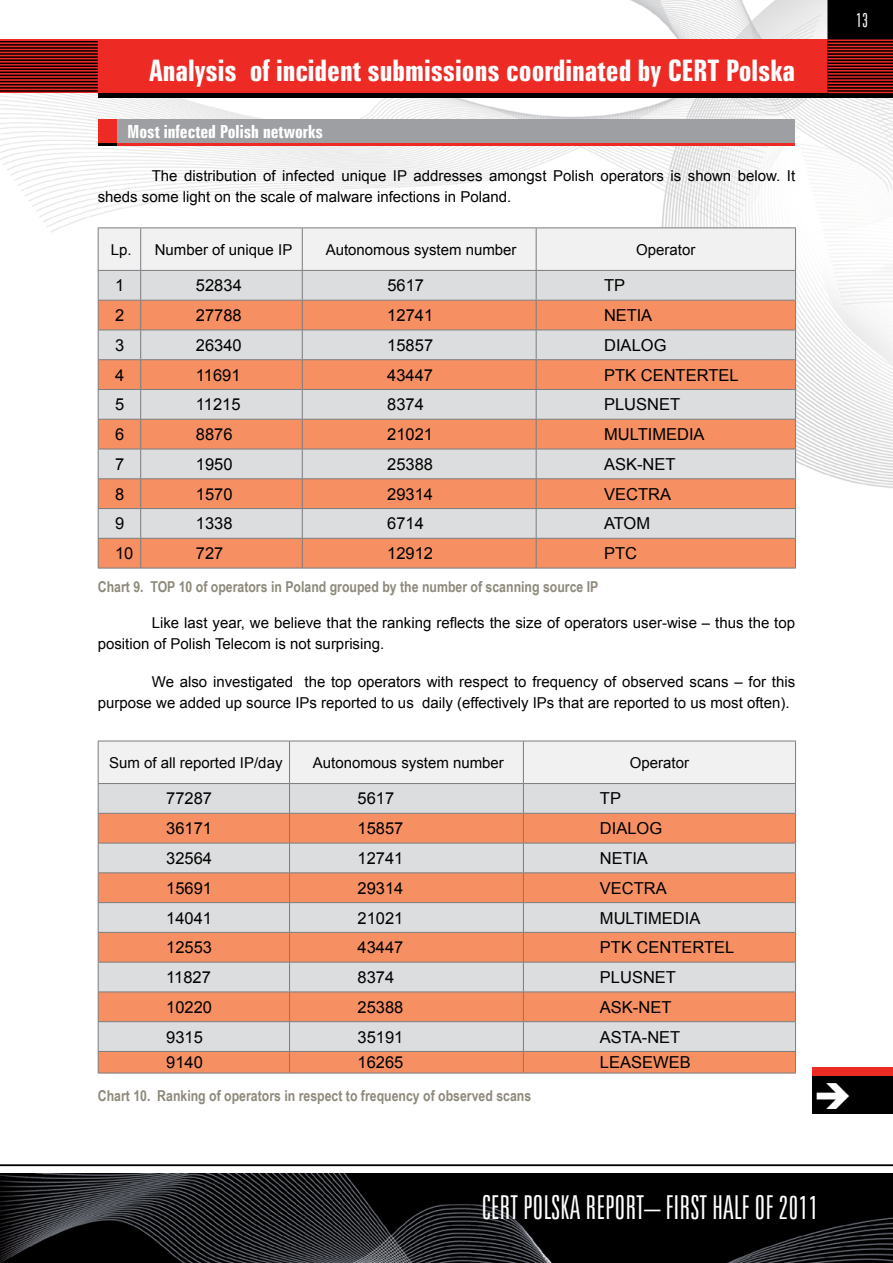
<style>
.page{position:relative;width:893px;height:1263px;background:#fff}
.page>*{position:absolute;margin:0;border:0;box-sizing:border-box;transform-origin:0 0}
.t1{font:30px "Zurich Lt X Cn PL";color:#fff}
.t2{font:27px "Zurich Bd X Cn PL";color:#fff}
.t3{font:18px "Zurich Lt X Cn PL";color:#fff}
.t4{font:16.5px "Arial";color:#000}
.t5{font:16.5px "Zurich Bd X Cn PL";color:#fff}
.t6{font:15px/21px "Arial";color:#000}
.t7{font:700 15px "Arial Narrow";color:#8d897b}
</style>
<div class="page">
<img style="left:0;top:1173px;width:893px;height:90px">
<img style="left:0;top:0;width:893px;height:502px">
<div style="left:0;top:39px;width:829px;height:54px;background:#ee2a25"></div>
<svg style="left:827px;top:0;width:66px;height:98px;background:#140403"></svg>
<hr style="left:827px;top:79px;width:66px;height:2px;background:#ee2a25">
<hr style="left:827px;top:46px;width:66px;height:1px;background:#ee2a25">
<hr style="left:827px;top:61px;width:66px;height:2px;background:#ee2a25">
<hr style="left:827px;top:73px;width:66px;height:2px;background:#ee2a25">
<hr style="left:827px;top:40px;width:66px;height:1px;background:#ee2a25">
<hr style="left:827px;top:55px;width:66px;height:1px;background:#ee2a25">
<hr style="left:827px;top:76px;width:66px;height:2px;background:#ee2a25">
<hr style="left:827px;top:43px;width:66px;height:1px;background:#ee2a25">
<hr style="left:827px;top:58px;width:66px;height:1px;background:#ee2a25">
<hr style="left:827px;top:67px;width:66px;height:1px;background:#ee2a25">
<hr style="left:827px;top:49px;width:66px;height:1px;background:#ee2a25">
<hr style="left:827px;top:64px;width:66px;height:1px;background:#ee2a25">
<hr style="left:827px;top:70px;width:66px;height:2px;background:#ee2a25">
<hr style="left:827px;top:52px;width:66px;height:1px;background:#ee2a25">
<hr style="left:827px;top:89px;width:66px;height:1px;background:#ee2a25">
<hr style="left:827px;top:82px;width:66px;height:2px;background:#ee2a25">
<hr style="left:827px;top:86px;width:66px;height:1px;background:#ee2a25">
<hr style="left:827px;top:92px;width:66px;height:1px;background:#ee2a25">
<hr style="left:0;top:81px;width:98px;height:1px;background:#000">
<hr style="left:0;top:47px;width:98px;height:2px;background:#000">
<hr style="left:0;top:63px;width:98px;height:1px;background:#000">
<hr style="left:0;top:75px;width:98px;height:1px;background:#000">
<hr style="left:0;top:41px;width:98px;height:1px;background:#000">
<hr style="left:0;top:56px;width:98px;height:2px;background:#000">
<hr style="left:0;top:78px;width:98px;height:1px;background:#000">
<hr style="left:0;top:44px;width:98px;height:2px;background:#000">
<hr style="left:0;top:59px;width:98px;height:2px;background:#000">
<hr style="left:0;top:68px;width:98px;height:2px;background:#000">
<hr style="left:0;top:50px;width:98px;height:2px;background:#000">
<hr style="left:0;top:65px;width:98px;height:2px;background:#000">
<hr style="left:0;top:72px;width:98px;height:1px;background:#000">
<hr style="left:0;top:53px;width:98px;height:2px;background:#000">
<hr style="left:0;top:90px;width:98px;height:2px;background:#000">
<hr style="left:0;top:84px;width:98px;height:1px;background:#000">
<hr style="left:0;top:87px;width:98px;height:2px;background:#000">
<hr style="left:0;top:1164px;width:893px;height:2px;background:#000">
<div style="left:98px;top:93px;width:729px;height:5px;background:#000"></div>
<div style="left:812px;top:1076px;width:81px;height:38px;background:#000"></div>
<div style="left:812px;top:1067px;width:81px;height:9px;background:#ee2a25"></div>
<div style="left:117px;top:119px;width:678px;height:24px;background:#9d9fa2"></div>
<hr style="left:117px;top:143px;width:678px;height:2px;background:#ee2a25">
<div style="left:98px;top:119px;width:19px;height:24px;background:#ee2a25"></div>
<svg style="left:98px;top:143px;width:19px;height:2px"></svg>
<hr style="left:98px;top:227px;width:43px;height:1px;background:#7b7c7f">
<hr style="left:141px;top:227px;width:161px;height:1px;background:#7b7c7f">
<hr style="left:302px;top:227px;width:234px;height:1px;background:#7b7c7f">
<hr style="left:536px;top:227px;width:260px;height:1px;background:#7b7c7f">
<svg style="left:98px;top:228px;width:698px;height:340px;background:#e5bba9"></svg>
<hr style="left:98px;top:568px;width:43px;height:1px;background:#7b7c7f">
<hr style="left:141px;top:568px;width:161px;height:1px;background:#7b7c7f">
<hr style="left:302px;top:568px;width:234px;height:1px;background:#7b7c7f">
<hr style="left:536px;top:568px;width:260px;height:1px;background:#7b7c7f">
<svg style="left:98px;top:741px;width:698px;height:332px;background:#e5bcaa"></svg>
<hr style="left:98px;top:1073px;width:192px;height:1px;background:#7b7c7f">
<hr style="left:290px;top:1073px;width:233px;height:1px;background:#7b7c7f">
<hr style="left:523px;top:1073px;width:273px;height:1px;background:#7b7c7f">
<h2 class="t2" style="left:149px;top:53px;width:648px">Analysis of incident submissions coordinated by CERT Polska</h2>
<p class="t5" style="left:128px;top:120px;width:197px">Most infected Polish networks</p>
<p class="t6" style="left:98px;top:165px;width:699px;text-indent:54px">The distribution of infected unique IP addresses amongst Polish operators is shown below. It sheds some light on the scale of malware infections in Poland.</p>
<p class="t6" style="left:111px;top:239px;width:183px">Lp. Number of unique IP</p>
<p class="t6" style="left:326px;top:239px;width:192px">Autonomous system number</p>
<p class="t6" style="left:636px;top:239px;width:61px">Operator</p>
<p class="t4" style="left:115px;top:275px;width:11px">1</p>
<p class="t4" style="left:196px;top:275px;width:47px">52834</p>
<p class="t4" style="left:387px;top:275px;width:38px">5617</p>
<p class="t4" style="left:604px;top:275px;width:23px">TP</p>
<p class="t4" style="left:115px;top:304px;width:11px">2</p>
<p class="t4" style="left:196px;top:304px;width:47px">27788</p>
<p class="t4" style="left:387px;top:304px;width:47px">12741</p>
<p class="t4" style="left:604px;top:304px;width:49px">NETIA</p>
<p class="t4" style="left:115px;top:334px;width:11px">3</p>
<p class="t4" style="left:196px;top:334px;width:47px">26340</p>
<p class="t4" style="left:387px;top:334px;width:47px">15857</p>
<p class="t4" style="left:604px;top:334px;width:64px">DIALOG</p>
<p class="t4" style="left:115px;top:364px;width:11px">4</p>
<p class="t4" style="left:196px;top:364px;width:46px">11691</p>
<p class="t4" style="left:387px;top:364px;width:47px">43447</p>
<p class="t4" style="left:604px;top:364px;width:136px">PTK CENTERTEL</p>
<p class="t4" style="left:115px;top:394px;width:11px">5</p>
<p class="t4" style="left:196px;top:394px;width:46px">11215</p>
<p class="t4" style="left:387px;top:394px;width:38px">8374</p>
<p class="t4" style="left:604px;top:394px;width:78px">PLUSNET</p>
<p class="t4" style="left:115px;top:423px;width:11px">6</p>
<p class="t4" style="left:196px;top:423px;width:38px">8876</p>
<p class="t4" style="left:387px;top:423px;width:47px">21021</p>
<p class="t4" style="left:604px;top:423px;width:102px">MULTIMEDIA</p>
<p class="t4" style="left:115px;top:453px;width:11px">7</p>
<p class="t4" style="left:196px;top:453px;width:38px">1950</p>
<p class="t4" style="left:387px;top:453px;width:47px">25388</p>
<p class="t4" style="left:604px;top:453px;width:73px">ASK-NET</p>
<p class="t4" style="left:115px;top:483px;width:11px">8</p>
<p class="t4" style="left:196px;top:483px;width:38px">1570</p>
<p class="t4" style="left:387px;top:483px;width:47px">29314</p>
<p class="t4" style="left:604px;top:483px;width:68px">VECTRA</p>
<p class="t4" style="left:115px;top:513px;width:11px">9</p>
<p class="t4" style="left:196px;top:513px;width:38px">1338</p>
<p class="t4" style="left:387px;top:513px;width:38px">6714</p>
<p class="t4" style="left:604px;top:513px;width:48px">ATOM</p>
<p class="t4" style="left:115px;top:543px;width:20px">10</p>
<p class="t4" style="left:196px;top:543px;width:29px">727</p>
<p class="t4" style="left:387px;top:543px;width:47px">12912</p>
<p class="t4" style="left:604px;top:543px;width:34px">PTC</p>
<p class="t7" style="left:98px;top:576px;width:502px">Chart 9. TOP 10 of operators in Poland grouped by the number of scanning source IP</p>
<p class="t6" style="left:98px;top:613px;width:699px;text-indent:54px">Like last year, we believe that the ranking reflects the size of operators user-wise – thus the top position of Polish Telecom is not surprising.</p>
<p class="t6" style="left:98px;top:672px;width:699px;text-indent:54px">We also investigated the top operators with respect to frequency of observed scans – for this purpose we added up source IPs reported to us daily (effectively IPs that are reported to us most often).</p>
<p class="t6" style="left:109px;top:752px;width:175px">Sum of all reported IP/day</p>
<p class="t6" style="left:313px;top:752px;width:192px">Autonomous system number</p>
<p class="t6" style="left:630px;top:752px;width:61px">Operator</p>
<p class="t4" style="left:166px;top:788px;width:47px">77287</p>
<p class="t4" style="left:358px;top:788px;width:38px">5617</p>
<p class="t4" style="left:600px;top:788px;width:23px">TP</p>
<p class="t4" style="left:166px;top:818px;width:47px">36171</p>
<p class="t4" style="left:358px;top:818px;width:47px">15857</p>
<p class="t4" style="left:600px;top:818px;width:64px">DIALOG</p>
<p class="t4" style="left:166px;top:847px;width:47px">32564</p>
<p class="t4" style="left:358px;top:847px;width:47px">12741</p>
<p class="t4" style="left:600px;top:847px;width:49px">NETIA</p>
<p class="t4" style="left:166px;top:877px;width:47px">15691</p>
<p class="t4" style="left:358px;top:877px;width:47px">29314</p>
<p class="t4" style="left:600px;top:877px;width:68px">VECTRA</p>
<p class="t4" style="left:166px;top:907px;width:47px">14041</p>
<p class="t4" style="left:358px;top:907px;width:47px">21021</p>
<p class="t4" style="left:600px;top:907px;width:102px">MULTIMEDIA</p>
<p class="t4" style="left:166px;top:937px;width:47px">12553</p>
<p class="t4" style="left:358px;top:937px;width:47px">43447</p>
<p class="t4" style="left:600px;top:937px;width:136px">PTK CENTERTEL</p>
<p class="t4" style="left:166px;top:966px;width:46px">11827</p>
<p class="t4" style="left:358px;top:966px;width:38px">8374</p>
<p class="t4" style="left:600px;top:966px;width:78px">PLUSNET</p>
<p class="t4" style="left:166px;top:996px;width:47px">10220</p>
<p class="t4" style="left:358px;top:996px;width:47px">25388</p>
<p class="t4" style="left:600px;top:996px;width:73px">ASK-NET</p>
<p class="t4" style="left:166px;top:1026px;width:38px">9315</p>
<p class="t4" style="left:358px;top:1026px;width:47px">35191</p>
<p class="t4" style="left:600px;top:1026px;width:82px">ASTA-NET</p>
<p class="t4" style="left:166px;top:1052px;width:38px">9140</p>
<p class="t4" style="left:358px;top:1052px;width:47px">16265</p>
<p class="t4" style="left:600px;top:1052px;width:92px">LEASEWEB</p>
<p class="t7" style="left:98px;top:1084px;width:435px">Chart 10. Ranking of operators in respect to frequency of observed scans</p>
<h1 class="t1" style="left:481px;top:1187px;width:339px">CERT POLSKA REPORT– FIRST HALF OF 2011</h1>
<p class="t3" style="left:856px;top:8px;width:14px">13</p>
</div>
